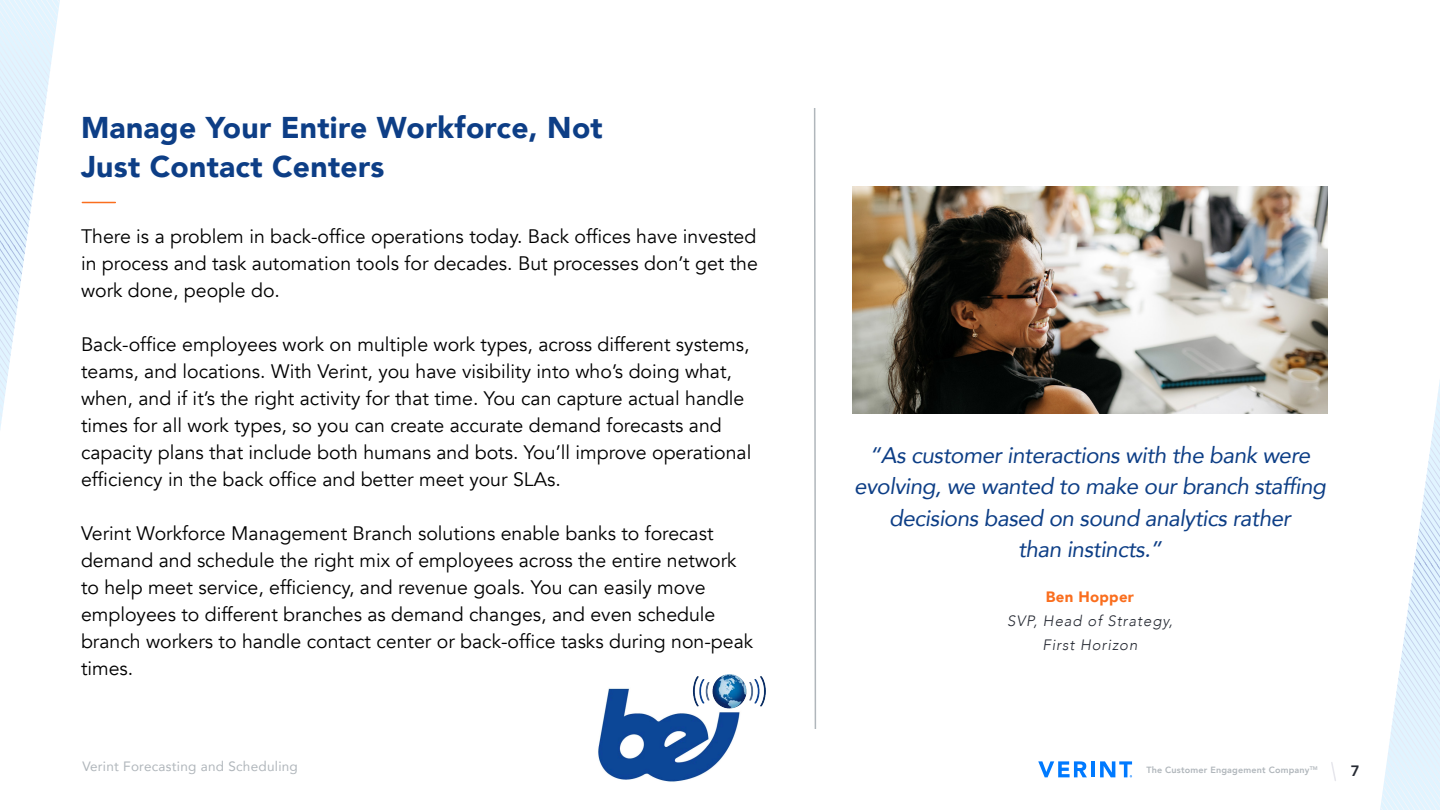
<style>
.page{position:relative;width:1440px;height:810px;background:#fff}
.page>*{position:absolute;margin:0;border:0;box-sizing:border-box;transform-origin:0 0}
.t1{font:900 30px/39px "Avenir";letter-spacing:.01em;color:#0d3e86}
.t2{font:italic 22.5px/31.5px "Avenir";letter-spacing:-.02em;color:#0d3e86;text-align:center}
.t3{font:19.5px/27px "Avenir";color:#000}
.t4{font:italic 300 15px/24px "Avenir";letter-spacing:.06em;color:#262a33;text-align:center}
.t5{font:900 15px "Avenir";letter-spacing:.02em;color:#fa6e1e}
.t6{font:800 15px "Avenir";color:#262a33}
.t7{font:13.5px "Avenir";letter-spacing:.02em;color:#b0b6bb}
.t8{font:800 9px "Avenir";letter-spacing:.02em;color:#b0b6bb}
</style>
<div class="page">
<svg style="left:1038px;top:761px;width:49px;height:16px"></svg>
<hr style="left:1091px;top:761px;width:3px;height:16px;background:#007aff">
<svg style="left:1100px;top:761px;width:32px;height:16px"></svg>
<svg style="left:1380px;top:380px;width:60px;height:430px"></svg>
<svg style="left:1331px;top:762px;width:5px;height:19px"></svg>
<svg style="left:0;top:0;width:60px;height:430px"></svg>
<hr style="left:82px;top:202px;width:33px;height:1px;background:#fa6e1e">
<svg style="left:814px;top:108px;width:3px;height:621px"></svg>
<img style="left:852px;top:187px;width:475px;height:226px">
<img style="left:598px;top:675px;width:168px;height:107px">
<h1 class="t1" style="left:81px;top:107px;width:523px">Manage Your Entire Workforce, Not<br>Just Contact Centers</h1>
<p class="t3" style="left:81px;top:223px;width:678px;text-align:justify">There is a problem in back-office operations today. Back offices have invested in process and task automation tools for decades. But processes don’t get the work done, people do.</p>
<p class="t3" style="left:81px;top:331px;width:672px">Back-office employees work on multiple work types, across different systems, teams, and locations. With Verint, you have visibility into who’s doing what, when, and if it’s the right activity for that time. You can capture actual handle times for all work types, so you can create accurate demand forecasts and capacity plans that include both humans and bots. You’ll improve operational efficiency in the back office and better meet your SLAs.</p>
<p class="t3" style="left:81px;top:520px;width:674px">Verint Workforce Management Branch solutions enable banks to forecast demand and schedule the right mix of employees across the entire network to help meet service, efficiency, and revenue goals. You can easily move employees to different branches as demand changes, and even schedule branch workers to handle contact center or back-office tasks during non-peak times.</p>
<p class="t7" style="left:82px;top:756px;width:217px">Verint Forecasting and Scheduling</p>
<p class="t2" style="left:854px;top:439px;width:473px">“As customer interactions with the bank were evolving, we wanted to make our branch staffing decisions based on sound analytics rather<br>than instincts.”</p>
<p class="t5" style="left:1046px;top:584px;width:90px">Ben Hopper</p>
<p class="t4" style="left:1007px;top:609px;width:167px">SVP, Head of Strategy,<br>First Horizon</p>
<p class="t8" style="left:1146px;top:763px;width:173px">The Customer Engagement Company<sup>TM</sup></p>
<p class="t6" style="left:1350px;top:759px;width:10px">7</p>
</div>
